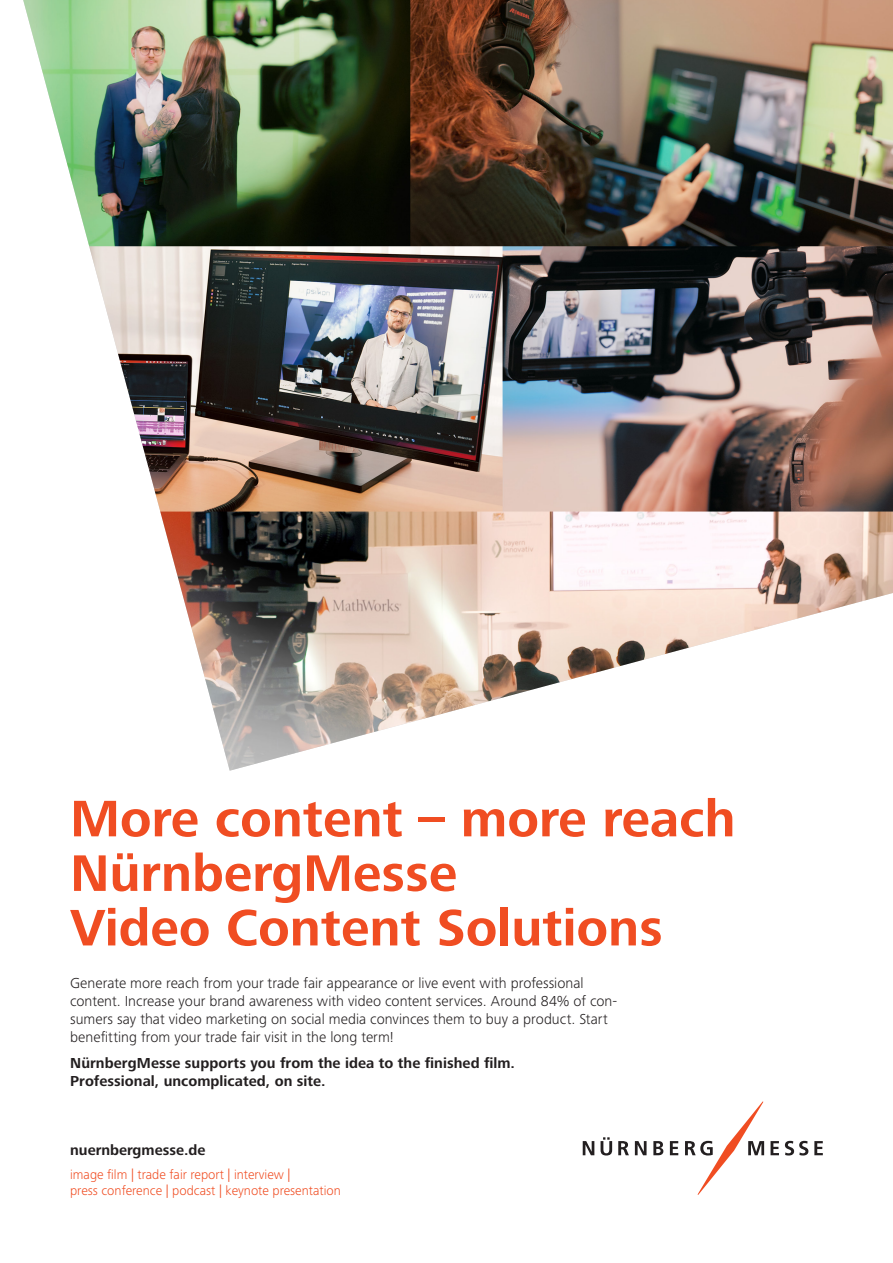
<style>
.page{position:relative;width:893px;height:1263px;background:#fff}
.page>*{position:absolute;margin:0;border:0;box-sizing:border-box;transform-origin:0 0}
.t1{font:700 53.25px/54.6px "Frutiger Next Pro";color:#f04d22}
.t2{font:300 15px/18px "Frutiger Next Pro";letter-spacing:.005em;color:#231f20}
.t3{font:700 15px/18px "Frutiger Next Pro";letter-spacing:.005em;color:#231f20}
.t4{font:300 13.5px/16.2px "Frutiger Next Pro";color:#f04d22}
</style>
<div class="page">
<img style="left:23px;top:0;width:870px;height:771px">
<svg style="left:583px;top:1141px;width:11px;height:14px"></svg>
<svg style="left:601px;top:1137px;width:11px;height:18px"></svg>
<svg style="left:618px;top:1141px;width:11px;height:14px"></svg>
<svg style="left:635px;top:1141px;width:12px;height:14px"></svg>
<svg style="left:653px;top:1141px;width:10px;height:14px"></svg>
<svg style="left:670px;top:1141px;width:8px;height:14px"></svg>
<svg style="left:685px;top:1101px;width:79px;height:94px"></svg>
<svg style="left:770px;top:1141px;width:9px;height:14px"></svg>
<svg style="left:785px;top:1141px;width:23px;height:14px"></svg>
<svg style="left:814px;top:1141px;width:9px;height:14px"></svg>
<h1 class="t1" style="left:70px;top:791px;width:667px">More content – more reach<br>NürnbergMesse<br>Video Content Solutions</h1>
<p class="t2" style="left:70px;top:974px;width:549px">Generate more reach from your trade fair appearance or live event with professional content. Increase your brand awareness with video content services. Around 84% of con&shy;sumers say that video marketing on social media convinces them to buy a product. Start benefitting from your trade fair visit in the long term!</p>
<p class="t3" style="left:70px;top:1054px;width:446px">NürnbergMesse supports you from the idea to the finished film.<br>Professional, uncomplicated, on site.</p>
<p class="t3" style="left:70px;top:1141px;width:137px">nuernbergmesse.de</p>
<p class="t4" style="left:70px;top:1166px;width:272px">image film | trade fair report | interview |<br>press conference | podcast | keynote presentation</p>
</div>
